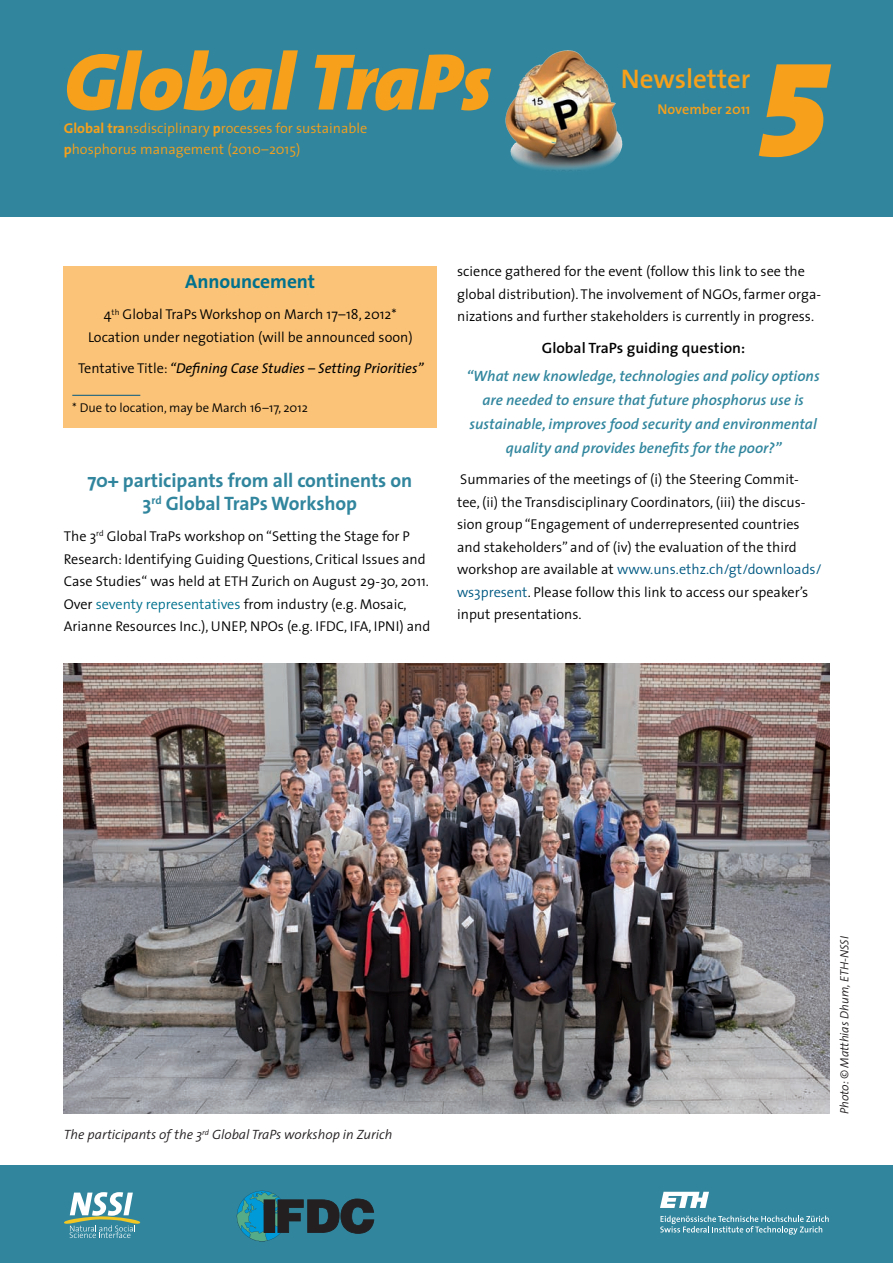
<style>
.page{position:relative;width:893px;height:1263px;background:#fff}
.page>*{position:absolute;margin:0;border:0;box-sizing:border-box;transform-origin:0 0}
.t1{font:italic 135px "The Sans Black Expert";color:#f6a01b}
.t2{font:italic 900 81px "The Sans";color:#f6a01b}
.t3{font:600 27px "The Sans";color:#f6a01b}
.t4{font:700 19.5px/23.4px "The Sans";letter-spacing:-.005em;color:#31869e;text-align:center}
.t5{font:700 19.5px "The Sans";letter-spacing:-.005em;color:#00718e}
.t6{font:italic 600 15px/24px "The Sans";color:#31869e;text-align:center}
.t7{font:600 15px "The Sans";color:#000}
.t8{font:300 14.25px/22.5px "The Sans";color:#000}
.t9{font:300 14.25px/21px "The Sans";color:#f6a01b}
.t10{font:italic 14.25px "The Sans";color:#000}
.t11{font:600 14.25px "The Sans";color:#f6a01b}
.t12{font:italic 300 13.5px "The Sans";color:#231f20}
.t13{font:300 12.75px "The Sans";color:#000}
.t14{font:italic 300 12px "The Sans";color:#231f20}
.s1{font-weight:700}
.s2{font-weight:300;font-style:normal}
.s3{color:#00718e}
.s4{color:#005983}
</style>
<div class="page">
<div style="left:0;top:1165px;width:893px;height:98px;background:#31869e"></div>
<div style="left:0;top:0;width:893px;height:217px;background:#31869e"></div>
<svg style="left:64px;top:1192px;width:80px;height:46px"></svg>
<svg style="left:660px;top:1215px;width:169px;height:19px"></svg>
<svg style="left:660px;top:1192px;width:49px;height:16px"></svg>
<svg style="left:237px;top:1191px;width:137px;height:50px"></svg>
<img style="left:502px;top:43px;width:136px;height:136px">
<img style="left:64px;top:664px;width:765px;height:450px">
<div style="left:64px;top:266px;width:373px;height:161px;background:#fbc377"></div>
<hr style="left:72px;top:395px;width:68px;height:1px;background:#005983">
<h2 class="t2" style="left:64px;top:14px;width:429px">Global TraPs</h2>
<p class="t9" style="left:64px;top:118px;width:305px"><span class="s1">Global tra</span>nsdisciplinary <span class="s1">p</span>rocesses for sustainable <span class="s1">p</span>hosphorus management (2010–2015)</p>
<h3 class="t3" style="left:621px;top:57px;width:131px">Newsletter</h3>
<p class="t11" style="left:658px;top:97px;width:94px">November 2011</p>
<h1 class="t1" style="left:755px;top:-4px;width:76px">5</h1>
<h3 class="t5" style="left:185px;top:265px;width:131px">Announcement</h3>
<p class="t8" style="left:88px;top:303px;width:326px;text-align:center">4<sup>th</sup> Global TraPs Workshop on March 17–18, 2012*<br>Location under negotiation (will be announced soon)</p>
<p class="t10" style="left:78px;top:356px;width:347px"><span class="s2">Tentative Title:</span> “Defining Case Studies – Setting Priorities”</p>
<p class="t13" style="left:72px;top:398px;width:237px">* Due to location, may be March 16–17, 2012</p>
<h3 class="t4" style="left:87px;top:468px;width:326px">70+ participants from all continents on<br>3<sup>rd</sup> Global TraPs Workshop</h3>
<p class="t8" style="left:64px;top:525px;width:368px">The 3<sup>rd</sup> Global TraPs workshop on “Setting the Stage for P Research: Identifying Guiding Questions, Critical Issues and Case Studies“ was held at ETH Zurich on August 29-30, 2011.<br>Over <span class="s3">seventy representatives</span> from industry (e.g. Mosaic, Arianne Resources Inc.), UNEP, NPOs (e.g. IFDC, IFA, IPNI) and</p>
<p class="t8" style="left:457px;top:260px;width:366px">science gathered for the event (follow this link to see the global distribution). The involvement of NGOs, farmer orga&shy;nizations and further stakeholders is currently in progress.</p>
<p class="t7" style="left:542px;top:335px;width:205px">Global TraPs guiding question:</p>
<p class="t6" style="left:467px;top:364px;width:355px">“What new knowledge, technologies and policy options are needed to ensure that future phosphorus use is sustainable, improves food security and environmental quality and provides benefits for the poor?”</p>
<p class="t8" style="left:457px;top:468px;width:366px">Summaries of the meetings of (i) the Steering Commit&shy;tee, (ii) the Transdisciplinary Coordinators, (iii) the discus&shy;sion group “Engagement of underrepresented countries and stakeholders” and of (iv) the evaluation of the third workshop are available at <span class="s4">www.uns.ethz.ch/gt/downloads/ ws3present</span>. Please follow this link to access our speaker’s input presentations.</p>
<p class="t12" style="left:64px;top:1124px;width:330px">The participants of the 3<sup>rd</sup> Global TraPs workshop in Zurich</p>
<p class="t14" style="left:835px;top:1114px;width:180px;rotate:-90deg">Photo: © Matthias Dhum, ETH-NSSI</p>
</div>
